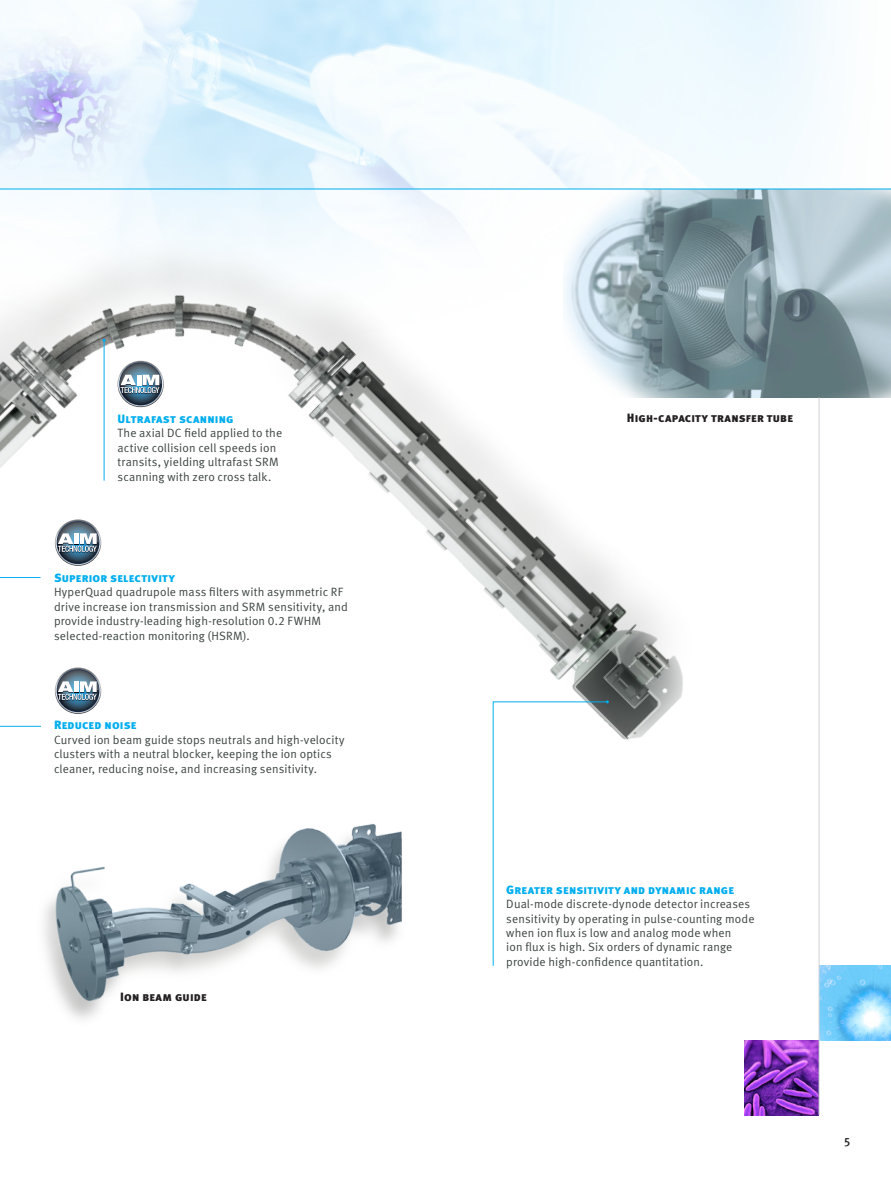
<style>
.page{position:relative;width:891px;height:1188px;background:#fff}
.page>*{position:absolute;margin:0;border:0;box-sizing:border-box;transform-origin:0 0}
.t1{font:12px/14.4px "Meta Normal LF";letter-spacing:.01em;color:#3d4543}
.t2{font:12px "Meta Black LF Caps";letter-spacing:.015em;color:#231f20}
.Page_Numbers{font:12px "Meta Medium LF";color:#231f20}
.s1{font-family:"Meta Black LF Caps";color:#00aeef}
</style>
<div class="page">
<img style="left:828px;top:190px;width:63px;height:207px">
<img style="left:0;top:0;width:828px;height:1116px">
<hr style="left:104px;top:340px;width:1px;height:141px;background:#00aeef">
<svg style="left:0;top:690px;width:42px;height:37px"></svg>
<svg style="left:492px;top:700px;width:117px;height:267px"></svg>
<svg style="left:0;top:546px;width:41px;height:32px"></svg>
<img style="left:744px;top:1040px;width:75px;height:75px">
<img style="left:820px;top:966px;width:71px;height:74px">
<img style="left:0;top:783px;width:436px;height:267px">
<hr style="left:819px;top:397px;width:1px;height:718px;background:#cbd0d6">
<img style="left:0;top:25px;width:182px;height:164px">
<svg style="left:117px;top:361px;width:47px;height:46px"></svg>
<svg style="left:118px;top:361px;width:45px;height:45px"></svg>
<svg style="left:119px;top:363px;width:43px;height:42px"></svg>
<svg style="left:120px;top:363px;width:42px;height:42px"></svg>
<svg style="left:120px;top:363px;width:42px;height:31px"></svg>
<svg style="left:55px;top:519px;width:46px;height:47px"></svg>
<svg style="left:56px;top:520px;width:45px;height:45px"></svg>
<svg style="left:57px;top:522px;width:42px;height:42px"></svg>
<svg style="left:57px;top:522px;width:42px;height:30px"></svg>
<svg style="left:55px;top:668px;width:46px;height:46px"></svg>
<svg style="left:56px;top:668px;width:45px;height:45px"></svg>
<svg style="left:57px;top:670px;width:42px;height:42px"></svg>
<svg style="left:57px;top:670px;width:42px;height:31px"></svg>
<hr style="left:0;top:189px;width:891px;height:1px;background:#00aeef">
<p class="t1" style="left:118px;top:411px;width:166px"><span class="s1">Ultrafast scanning<br></span>The axial DC field applied to the active collision cell speeds ion transits, yielding ultrafast SRM scanning with zero cross talk.</p>
<p class="t1" style="left:54px;top:570px;width:296px"><span class="s1">Superior selectivity<br></span>HyperQuad quadrupole mass filters with asymmetric RF drive increase ion transmission and SRM sensitivity, and provide industry-leading high-resolution 0.2 FWHM selected-reaction monitoring (HSRM).</p>
<p class="t1" style="left:54px;top:718px;width:292px"><span class="s1">Reduced noise<br></span>Curved ion beam guide stops neutrals and high-velocity clusters with a neutral blocker, keeping the ion optics cleaner, reducing noise, and increasing sensitivity.</p>
<p class="t2" style="left:120px;top:990px;width:88px">Ion beam guide</p>
<p class="t2" style="left:627px;top:411px;width:168px">High-capacity transfer tube</p>
<p class="t1" style="left:506px;top:882px;width:250px"><span class="s1">Greater sensitivity and dynamic range </span>Dual-mode discrete-dynode detector increases sensitivity by operating in pulse-counting mode when ion flux is low and analog mode when<br>ion flux is high. Six orders of dynamic range provide high-confidence quantitation.</p>
<p class="Page_Numbers" style="left:844px;top:1135px;width:8px">5</p>
</div>
